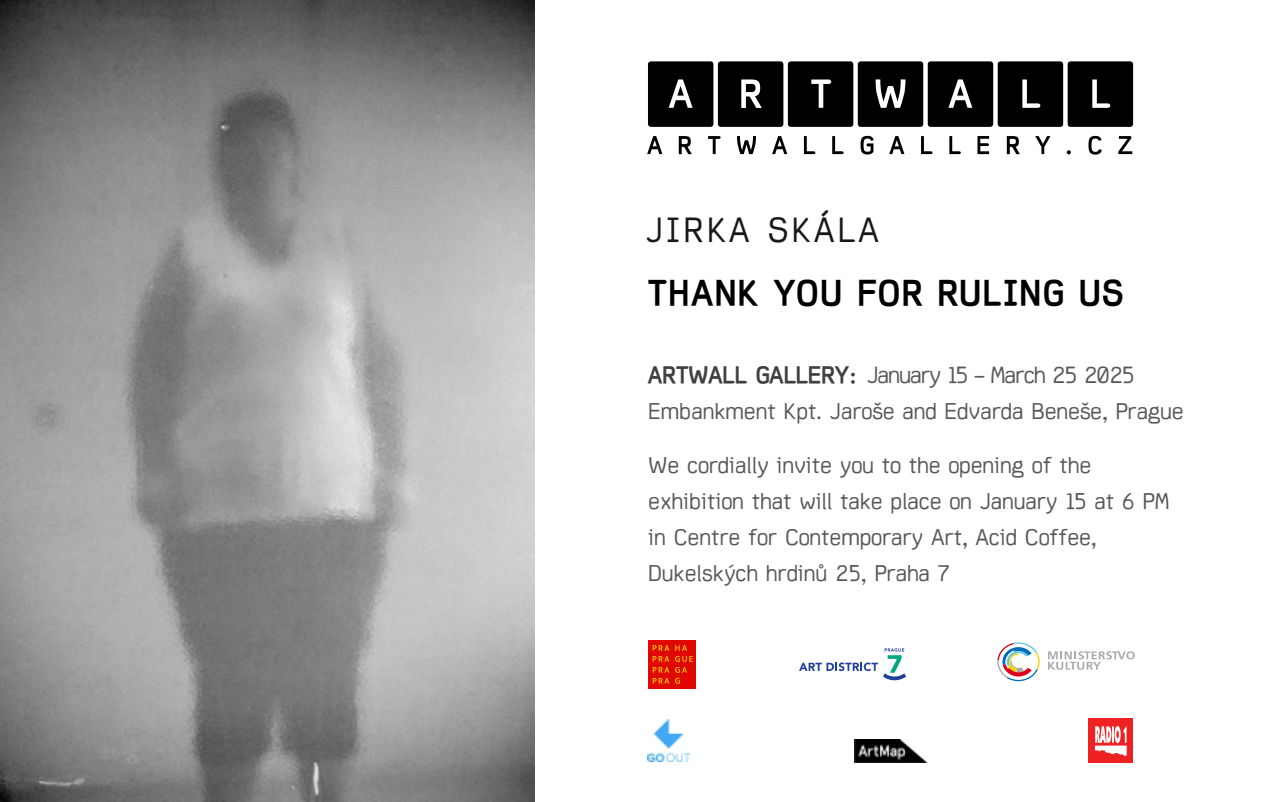
<style>
.page{position:relative;width:1276px;height:802px;background:#fff}
.page>*{position:absolute;margin:0;border:0;box-sizing:border-box;transform-origin:0 0}
.t1{font:700 36px "Function";letter-spacing:.045em;color:#000}
.t2{font:36px "Function";letter-spacing:.07em;color:#1a171b}
.t3{font:24px "Function";letter-spacing:-.05em;color:#58595b}
.t4{font:23.4px/36px "Function";letter-spacing:-.01em;color:#58595b}
.s1{font-weight:700;color:rgb(0 0 0/.75)}
</style>
<div class="page">
<img style="left:0;top:0;width:534px;height:801px">
<div style="left:648px;top:61px;width:65px;height:66px;background:#000;border-radius:3px"></div>
<svg style="left:668px;top:79px;width:24px;height:29px"></svg>
<div style="left:718px;top:61px;width:65px;height:66px;background:#000;border-radius:3px"></div>
<svg style="left:741px;top:79px;width:21px;height:29px"></svg>
<div style="left:788px;top:61px;width:65px;height:66px;background:#000;border-radius:3px"></div>
<svg style="left:811px;top:79px;width:20px;height:29px"></svg>
<div style="left:858px;top:61px;width:65px;height:66px;background:#000;border-radius:3px"></div>
<svg style="left:875px;top:79px;width:30px;height:29px"></svg>
<div style="left:927px;top:61px;width:66px;height:66px;background:#000;border-radius:3px"></div>
<svg style="left:948px;top:79px;width:24px;height:29px"></svg>
<div style="left:997px;top:61px;width:66px;height:66px;background:#000;border-radius:3px"></div>
<svg style="left:1022px;top:79px;width:18px;height:29px"></svg>
<div style="left:1067px;top:61px;width:66px;height:66px;background:#000;border-radius:3px"></div>
<svg style="left:1092px;top:79px;width:18px;height:29px"></svg>
<svg style="left:647px;top:136px;width:485px;height:19px"></svg>
<div style="left:1126px;top:651px;width:8px;height:8px;background:#a9aaac;border-radius:50%"></div>
<svg style="left:1048px;top:651px;width:85px;height:18px"></svg>
<svg style="left:997px;top:642px;width:42px;height:39px"></svg>
<img style="left:855px;top:739px;width:72px;height:23px">
<img style="left:647px;top:719px;width:42px;height:42px">
<svg style="left:799px;top:648px;width:107px;height:32px"></svg>
<div style="left:1088px;top:718px;width:45px;height:45px;background:#ee2123"></div>
<svg style="left:1095px;top:726px;width:31px;height:30px"></svg>
<div style="left:648px;top:640px;width:23px;height:48px;background:#e00700"></div>
<div style="left:673px;top:640px;width:23px;height:48px;background:#e00700"></div>
<svg style="left:675px;top:645px;width:12px;height:5px"></svg>
<svg style="left:652px;top:645px;width:17px;height:5px"></svg>
<svg style="left:652px;top:656px;width:17px;height:5px"></svg>
<svg style="left:652px;top:667px;width:17px;height:5px"></svg>
<svg style="left:653px;top:678px;width:16px;height:5px"></svg>
<svg style="left:675px;top:667px;width:12px;height:16px"></svg>
<svg style="left:675px;top:656px;width:18px;height:5px"></svg>
<h1 class="t2" style="left:646px;top:209px;width:235px">JIRKA SKÁLA</h1>
<h1 class="t1" style="left:647px;top:270px;width:477px">THANK YOU FOR RULING US</h1>
<p class="t3" style="left:648px;top:361px;width:488px"><span class="s1">ARTWALL GALLERY:</span> January 15 -- March 25 2025</p>
<p class="t4" style="left:648px;top:393px;width:537px">Embankment Kpt. Jaroše and Edvarda Beneše, Prague</p>
<p class="t4" style="left:648px;top:447px;width:523px">We cordially invite you to the opening of the exhibition that will take place on January 15 at 6 PM in Centre for Contemporary Art, Acid Coffee, Dukelských hrdinů 25, Praha 7</p>
</div>
